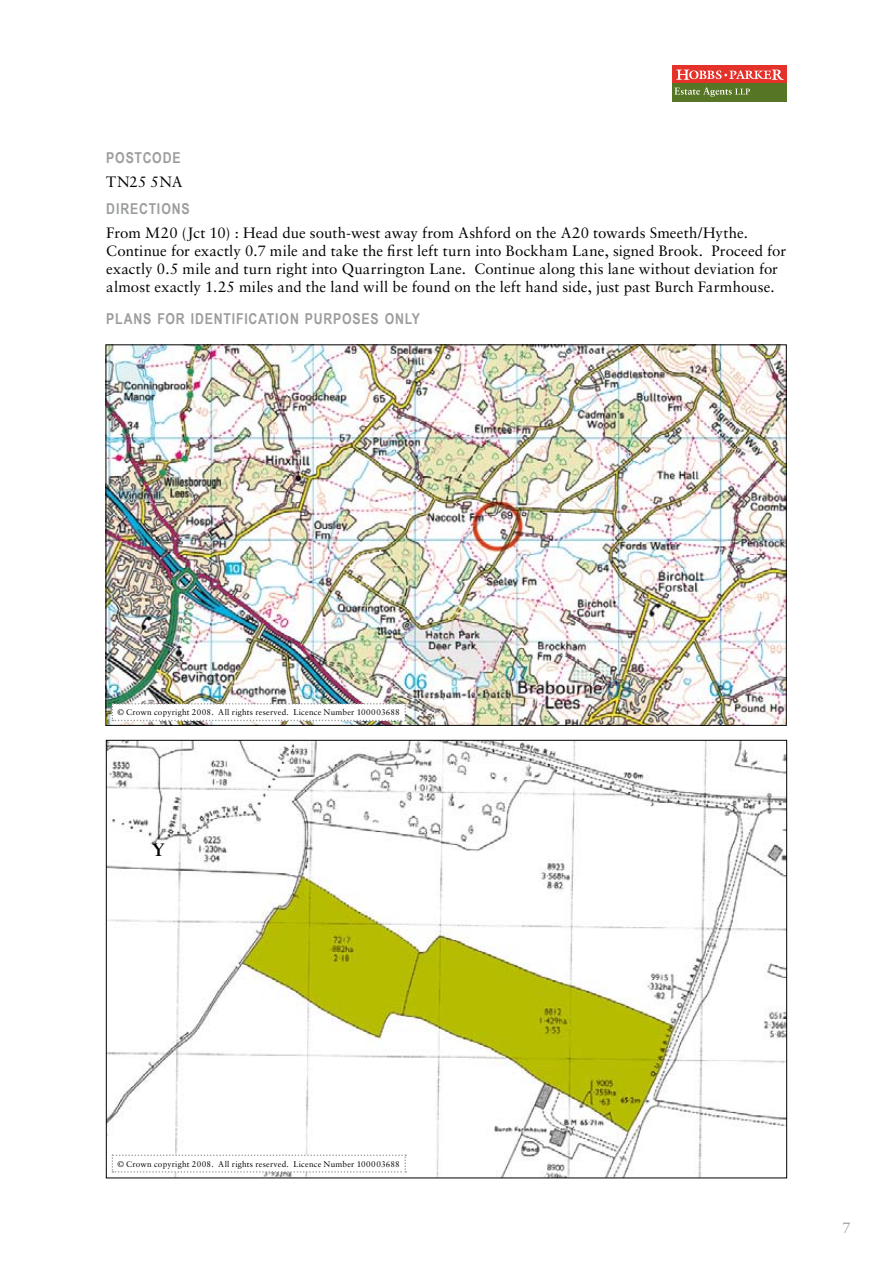
<style>
.page{position:relative;width:893px;height:1263px;background:#fff}
.page>*{position:absolute;margin:0;border:0;box-sizing:border-box;transform-origin:0 0}
.t1{font:700 18px "Sabon";color:#000}
.t2{font:15px/18px "Sabon";letter-spacing:.01em;color:#000}
.t3{font:700 15px "Arial Narrow";letter-spacing:.055em;color:#9c9d9f}
.t4{font:8.25px "Sabon";letter-spacing:.025em;color:#000}
</style>
<div class="page">
<div style="left:672px;top:65px;width:115px;height:37px;background:linear-gradient(to right,#577625,#577625)"></div>
<hr style="left:672px;top:101px;width:115px;height:1px;background:#577625">
<hr style="left:672px;top:65px;width:115px;height:1px;background:#e4312a">
<div style="left:672px;top:67px;width:115px;height:16px;background:#e4312a"></div>
<svg style="left:676px;top:70px;width:108px;height:10px"></svg>
<div style="left:672px;top:84px;width:115px;height:16px;background:#577625"></div>
<svg style="left:674px;top:87px;width:76px;height:10px"></svg>
<img style="left:108px;top:742px;width:677px;height:434px">
<img style="left:108px;top:346px;width:677px;height:378px">
<svg style="left:112px;top:703px;width:294px;height:18px"></svg>
<svg style="left:112px;top:1154px;width:294px;height:18px"></svg>
<p class="t3" style="left:106px;top:146px;width:76px">POSTCODE</p>
<p class="t2" style="left:106px;top:173px;width:78px">TN25 5NA</p>
<p class="t3" style="left:106px;top:197px;width:85px">DIRECTIONS</p>
<p class="t2" style="left:106px;top:224px;width:681px">From M20 (Jct 10) : Head due south-west away from Ashford on the A20 towards Smeeth/Hythe.<br>Continue for exactly 0.7 mile and take the first left turn into Bockham Lane, signed Brook. Proceed for exactly 0.5 mile and turn right into Quarrington Lane. Continue along this lane without deviation for almost exactly 1.25 miles and the land will be found on the left hand side, just past Burch Farmhouse.</p>
<p class="t3" style="left:106px;top:308px;width:315px">PLANS FOR IDENTIFICATION PURPOSES ONLY</p>
<p class="t4" style="left:117px;top:707px;width:284px">© Crown copyright 2008. All rights reserved. Licence Number 100003688</p>
<p class="t1" style="left:152px;top:838px;width:14px">Y</p>
<p class="t4" style="left:117px;top:1159px;width:284px">© Crown copyright 2008. All rights reserved. Licence Number 100003688</p>
</div>
